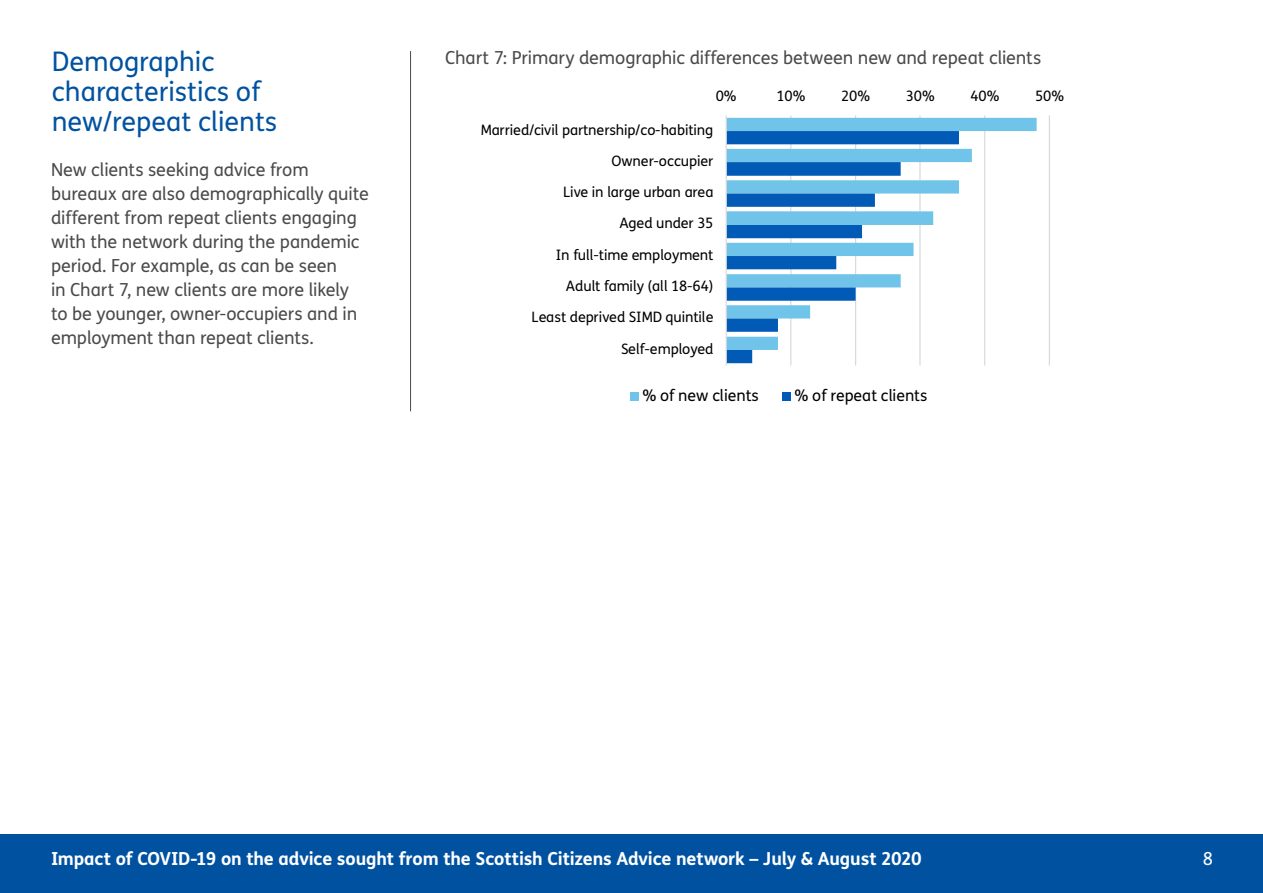
<style>
.page{position:relative;width:1263px;height:893px;background:#fff}
.page>*{position:absolute;margin:0;border:0;box-sizing:border-box;transform-origin:0 0}
.t1{font:27px/30px "FS Me";color:#0052a1}
.t2{font:18px/24px "FS Me";letter-spacing:-.005em;color:#4a4a49}
.t3{font:700 18px "FS Me";letter-spacing:-.005em;color:#fff}
.t4{font:18px "FS Me";color:#fff}
.t5{font:15.9px "FS Me";letter-spacing:.005em;color:#000}
.t6{font:14.4px/31.2px "FS Me";letter-spacing:-.01em;color:#000;text-align:right}
</style>
<div class="page">
<hr style="left:790px;top:115px;width:1px;height:250px;background:#d9d9d9">
<hr style="left:855px;top:115px;width:1px;height:250px;background:#d9d9d9">
<hr style="left:919px;top:115px;width:1px;height:250px;background:#d9d9d9">
<hr style="left:984px;top:115px;width:1px;height:250px;background:#d9d9d9">
<hr style="left:1049px;top:115px;width:1px;height:250px;background:#d9d9d9">
<svg style="left:727px;top:118px;width:309px;height:232px"></svg>
<svg style="left:727px;top:131px;width:232px;height:232px"></svg>
<hr style="left:726px;top:115px;width:1px;height:250px;background:#d9d9d9">
<div style="left:630px;top:393px;width:9px;height:8px;background:#70c4e9"></div>
<div style="left:782px;top:393px;width:9px;height:8px;background:#005ab6"></div>
<hr style="left:410px;top:51px;width:1px;height:360px;background:#4a4a49">
<div style="left:0;top:834px;width:1263px;height:59px;background:#0052a1"></div>
<h1 class="t1" style="left:52px;top:46px;width:227px">Demographic characteristics of new/repeat clients</h1>
<p class="t2" style="left:51px;top:157px;width:319px">New clients seeking advice from bureaux are also demographically quite different from repeat clients engaging with the network during the pandemic period. For example, as can be seen<br>in Chart 7, new clients are more likely to be younger, owner-occupiers and in employment than repeat clients.</p>
<p class="t2" style="left:445px;top:46px;width:598px">Chart 7: Primary demographic differences between new and repeat clients</p>
<p class="t6" style="left:716px;top:80px;width:22px">0%</p>
<p class="t6" style="left:776px;top:80px;width:30px">10%</p>
<p class="t6" style="left:841px;top:80px;width:30px">20%</p>
<p class="t6" style="left:906px;top:80px;width:30px">30%</p>
<p class="t6" style="left:970px;top:80px;width:30px">40%</p>
<p class="t6" style="left:1035px;top:80px;width:30px">50%</p>
<p class="t6" style="left:481px;top:114px;width:234px">Married/civil partnership/co-habiting<br>Owner-occupier<br>Live in large urban area<br>Aged under 35<br>In full-time employment<br>Adult family (all 18-64)<br>Least deprived SIMD quintile<br>Self-employed</p>
<p class="t5" style="left:642px;top:385px;width:118px">% of new clients</p>
<p class="t5" style="left:794px;top:385px;width:135px">% of repeat clients</p>
<p class="t3" style="left:51px;top:845px;width:872px">Impact of COVID-19 on the advice sought from the Scottish Citizens Advice network – July &amp; August 2020</p>
<p class="t4" style="left:1203px;top:846px;width:12px">8</p>
</div>
